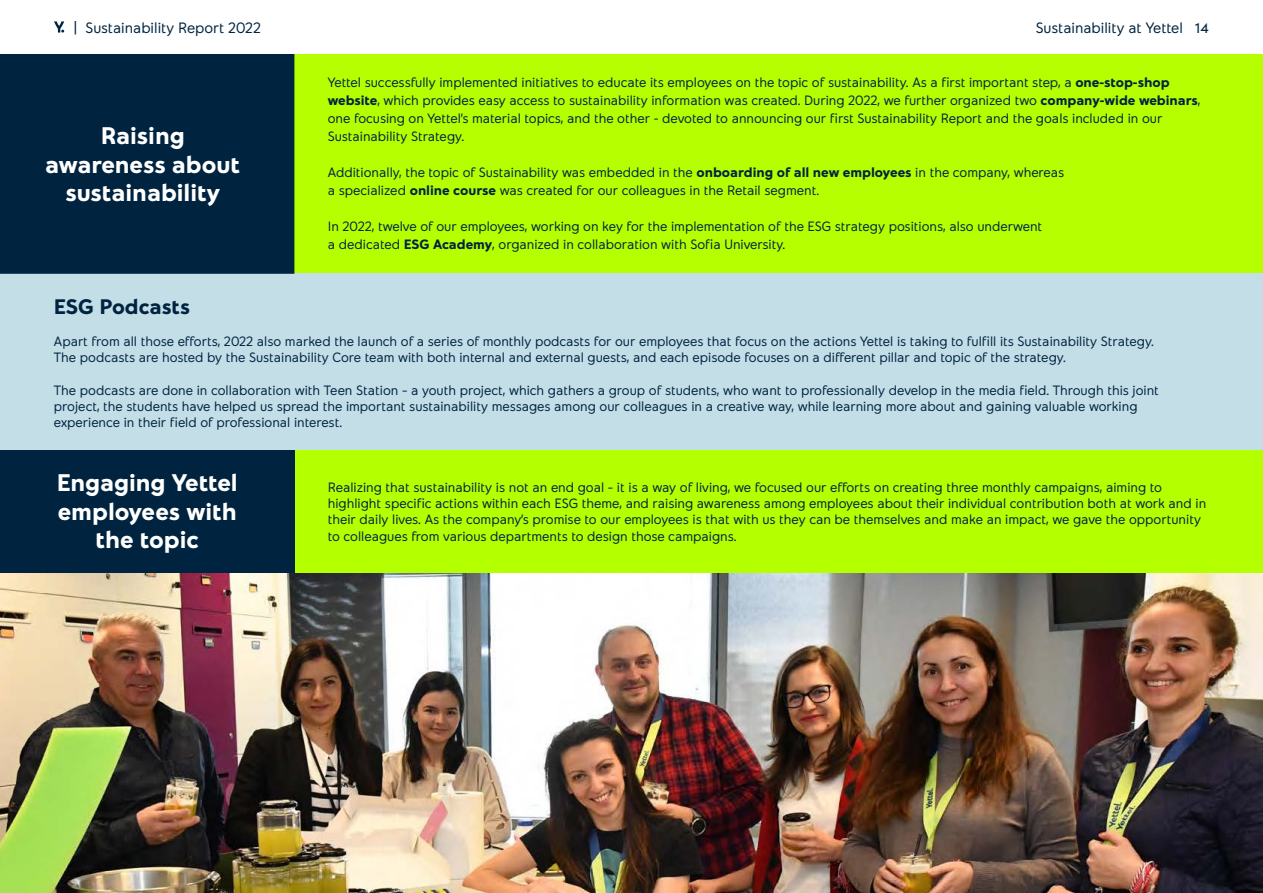
<style>
.page{position:relative;width:1263px;height:893px;background:#fff}
.page>*{position:absolute;margin:0;border:0;box-sizing:border-box;transform-origin:0 0}
.t1{font:700 24px/28.8px "Yettel";color:#fff;text-align:center}
.t2{font:700 21px "Yettel";color:#002440}
.t3{font:300 15px "Yettel";color:#002440}
.t4{font:300 13.5px/16.2px "Yettel";color:#002440}
.s1{font-family:"Sofia Pro";font-weight:400}
.s2{font-weight:700}
</style>
<div class="page">
<hr style="left:1262px;top:0;width:1px;height:274px;background:#c4dfe9">
<img style="left:0;top:572px;width:1263px;height:321px">
<hr style="left:1262px;top:851px;width:1px;height:42px;background:#002440">
<div style="left:241px;top:450px;width:1022px;height:122px;background:#b4ff00"></div>
<div style="left:0;top:450px;width:294px;height:122px;background:#002440"></div>
<svg style="left:54px;top:21px;width:10px;height:12px"></svg>
<div style="left:121px;top:55px;width:1142px;height:219px;background:#b5ff00"></div>
<div style="left:0;top:274px;width:1263px;height:176px;background:#c4dee8"></div>
<div style="left:1px;top:55px;width:293px;height:218px;background:#002440"></div>
<div style="left:0;top:54px;width:294px;height:220px;border:2px solid #002440"></div>
<p class="t3" style="left:74px;top:19px;width:189px">| Sustainability Report 2022</p>
<p class="t3" style="left:1036px;top:19px;width:175px">Sustainability at Yettel <span class="s1">14</span></p>
<h1 class="t1" style="left:45px;top:122px;width:197px">Raising awareness about sustainability</h1>
<p class="t4" style="left:328px;top:74px;width:874px;line-height:18px">Yettel successfully implemented initiatives to educate its employees on the topic of sustainability. As a first important step, a <span class="s2">one-stop-shop website</span>, which provides easy access to sustainability information was created. During 2022, we further organized two <span class="s2">company-wide webinars</span>, one focusing on Yettel’s material topics, and the other - devoted to announcing our first Sustainability Report and the goals included in our Sustainability Strategy.</p>
<p class="t4" style="left:328px;top:164px;width:738px;line-height:18px">Additionally, the topic of Sustainability was embedded in the <span class="s2">onboarding of all new employees</span> in the company, whereas a specialized <span class="s2">online course</span> was created for our colleagues in the Retail segment.</p>
<p class="t4" style="left:328px;top:218px;width:716px;line-height:18px">In 2022, twelve of our employees, working on key for the implementation of the ESG strategy positions, also underwent a dedicated <span class="s2">ESG Academy</span>, organized in collaboration with Sofia University.</p>
<h2 class="t2" style="left:54px;top:294px;width:138px">ESG Podcasts</h2>
<p class="t4" style="left:54px;top:334px;width:1101px">Apart from all those efforts, 2022 also marked the launch of a series of monthly podcasts for our employees that focus on the actions Yettel is taking to fulfill its Sustainability Strategy.<br>The podcasts are hosted by the Sustainability Core team with both internal and external guests, and each episode focuses on a different pillar and topic of the strategy.</p>
<p class="t4" style="left:54px;top:382px;width:1106px">The podcasts are done in collaboration with Teen Station – a youth project, which gathers a group of students, who want to professionally develop in the media field. Through this joint project, the students have helped us spread the important sustainability messages among our colleagues in a creative way, while learning more about and gaining valuable working experience in their field of professional interest.</p>
<h1 class="t1" style="left:57px;top:469px;width:182px">Engaging Yettel employees with the topic</h1>
<p class="t4" style="left:328px;top:479px;width:880px">Realizing that sustainability is not an end goal – it is a way of living, we focused our efforts on creating three monthly campaigns, aiming to highlight specific actions within each ESG theme, and raising awareness among employees about their individual contribution both at work and in their daily lives. As the company’s promise to our employees is that with us they can be themselves and make an impact, we gave the opportunity to colleagues from various departments to design those campaigns.</p>
</div>
